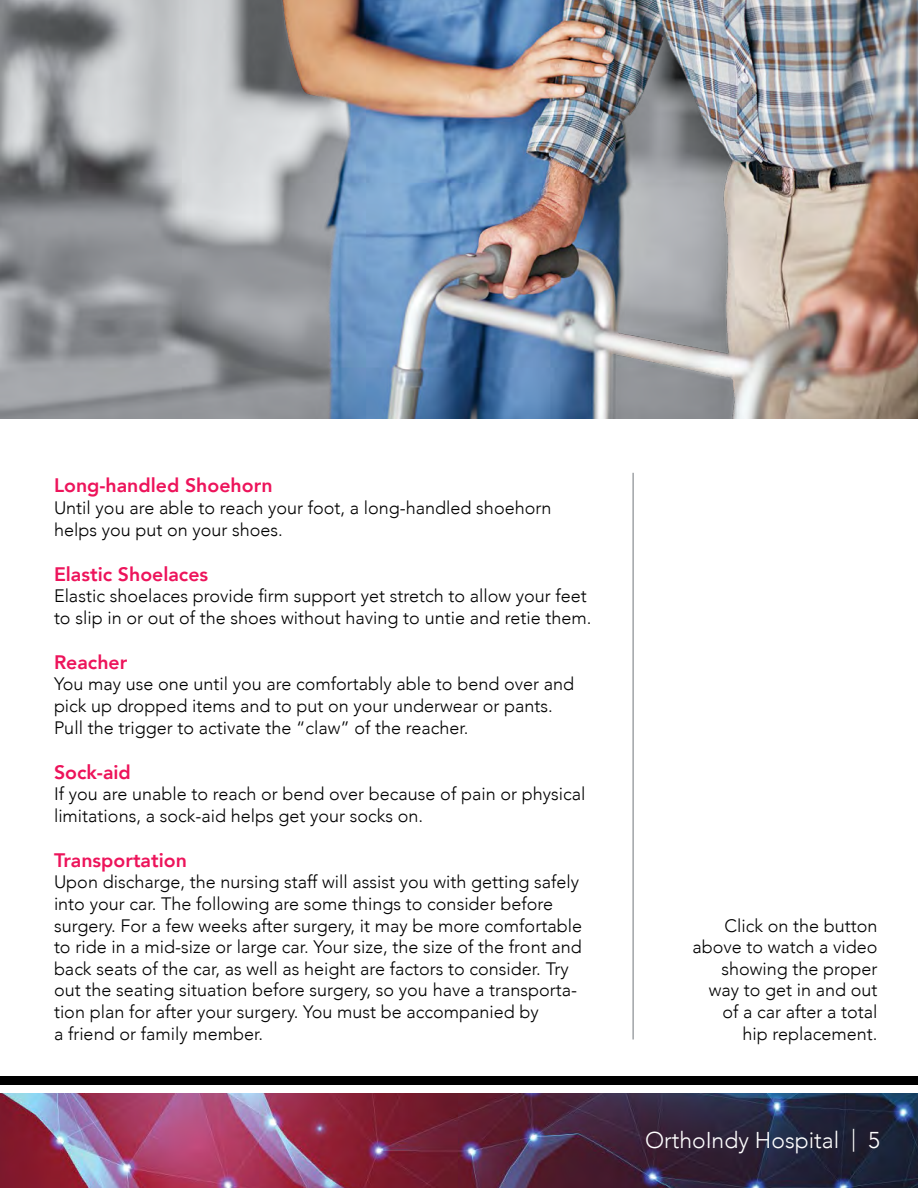
<style>
.page{position:relative;width:918px;height:1188px;background:#fff}
.page>*{position:absolute;margin:0;border:0;box-sizing:border-box;transform-origin:0 0}
.t1{font:300 22.95px "Avenir";color:#fff}
.t2{font:800 19.5px "Avenir";color:#ed145b}
.t3{font:300 18px/21.6px "Avenir";color:#000}
</style>
<div class="page">
<img style="left:0;top:1093px;width:918px;height:95px">
<div style="left:0;top:1076px;width:918px;height:9px;background:#000"></div>
<img style="left:0;top:0;width:918px;height:418px">
<hr style="left:632px;top:473px;width:2px;height:567px;background:#a0a3a7">
<p class="t2" style="left:54px;top:470px;width:220px">Long-handled Shoehorn</p>
<p class="t3" style="left:54px;top:497px;width:499px">Until you are able to reach your foot, a long-handled shoehorn helps you put on your shoes.</p>
<p class="t2" style="left:54px;top:559px;width:156px">Elastic Shoelaces</p>
<p class="t3" style="left:54px;top:585px;width:539px">Elastic shoelaces provide firm support yet stretch to allow your feet to slip in or out of the shoes without having to untie and retie them.</p>
<p class="t2" style="left:54px;top:647px;width:75px">Reacher</p>
<p class="t3" style="left:54px;top:673px;width:522px">You may use one until you are comfortably able to bend over and pick up dropped items and to put on your underwear or pants.<br>Pull the trigger to activate the “claw” of the reacher.</p>
<p class="t2" style="left:54px;top:757px;width:78px">Sock-aid</p>
<p class="t3" style="left:54px;top:783px;width:533px">If you are unable to reach or bend over because of pain or physical limitations, a sock-aid helps get your socks on.</p>
<p class="t2" style="left:54px;top:845px;width:134px">Transportation</p>
<p class="t3" style="left:54px;top:871px;width:530px">Upon discharge, the nursing staff will assist you with getting safely into your car. The following are some things to consider before surgery. For a few weeks after surgery, it may be more comfortable to ride in a mid-size or large car. Your size, the size of the front and back seats of the car, as well as height are factors to consider. Try out the seating situation before surgery, so you have a transporta&shy;tion plan for after your surgery. You must be accompanied by<br>a friend or family member.</p>
<p class="t3" style="left:692px;top:915px;width:187px;text-align:right">Click on the button above to watch a video showing the proper way to get in and out of a car after a total<br>hip replacement.</p>
<p class="t1" style="left:645px;top:1127px;width:236px">OrthoIndy Hospital | 5</p>
</div>
